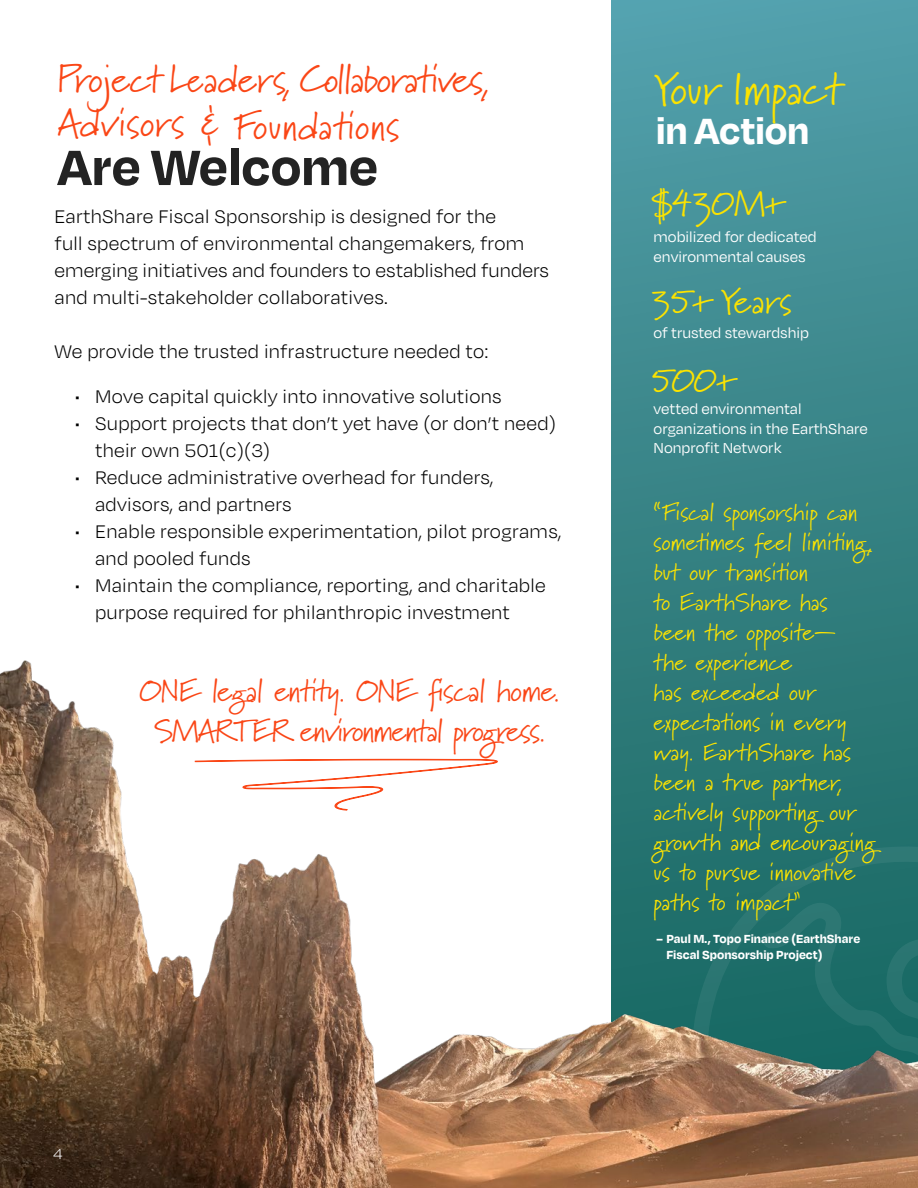
<style>
.page{position:relative;width:918px;height:1188px;background:#fff}
.page>*{position:absolute;margin:0;border:0;box-sizing:border-box;transform-origin:0 0}
.t1{font:700 57px "Degular";color:#232323}
.t2{font:45.15px "Marydale";color:#fce300}
.t3{font:700 42px "Degular";letter-spacing:-.01em;color:#fff}
.t4{font:39px/46.5px "Marydale";letter-spacing:-.005em;color:#fa4616}
.t5{font:36px "Marydale";color:#fce300}
.t6{font:31.2px/40px "Marydale";letter-spacing:-.04em;color:#fa4616;text-align:center}
.t7{font:24px/30px "Marydale";color:#fce300}
.t8{font:300 21px/27px "Degular";letter-spacing:.015em;color:#000}
.t9{font:16.5px/19.8px "Degular";color:#fff}
.t10{font:300 16.5px "Degular";color:#fff}
.t11{font:700 13.5px/16.2px "Degular";color:#fff}
.s1{font-size:26.25px}
.s2{font-size:30.6px}
</style>
<div class="page">
<svg style="left:612px;top:0;width:306px;height:661px;background:#408d92"></svg>
<img style="left:0;top:661px;width:918px;height:527px">
<svg style="left:194px;top:758px;width:305px;height:53px"></svg>
<h3 class="t4" style="left:57px;top:56px;width:436px">Project Leaders, Collaboratives,<br>Advisors &amp; Foundations</h3>
<h1 class="t1" style="left:58px;top:131px;width:322px">Are Welcome</h1>
<p class="t8" style="left:55px;top:202px;width:496px">EarthShare Fiscal Sponsorship is designed for the<br>full spectrum of environmental changemakers, from emerging initiatives and founders to established funders and multi-stakeholder collaboratives.</p>
<p class="t8" style="left:55px;top:337px;width:435px">We provide the trusted infrastructure needed to:</p>
<p class="t8" style="left:75px;top:382px;width:428px">• Move capital quickly into innovative solutions</p>
<p class="t8" style="left:95px;top:409px;width:462px;text-indent:-20px">• Support projects that don’t yet have (or don’t need) their own 501(c)(3)</p>
<p class="t8" style="left:95px;top:463px;width:400px;text-indent:-20px">• Reduce administrative overhead for funders, advisors, and partners</p>
<p class="t8" style="left:95px;top:517px;width:468px;text-indent:-20px">• Enable responsible experimentation, pilot programs, and pooled funds</p>
<p class="t8" style="left:95px;top:571px;width:452px;text-indent:-20px">• Maintain the compliance, reporting, and charitable purpose required for philanthropic investment</p>
<h3 class="t6" style="left:139px;top:670px;width:422px">ONE le<span class="s1">g</span>al entity. ONE fiscal home.<br>SMARTER environmental progress.</h3>
<p class="t10" style="left:53px;top:1144px;width:11px">4</p>
<h2 class="t2" style="left:653px;top:62px;width:191px">Your Impact</h2>
<h3 class="t3" style="left:656px;top:104px;width:155px">in Action</h3>
<h3 class="t5" style="left:651px;top:181px;width:137px">$430M+</h3>
<p class="t9" style="left:654px;top:227px;width:164px">mobilized for dedicated environmental causes</p>
<h3 class="t5" style="left:651px;top:280px;width:142px"><span class="s2">3</span>5+ Years</h3>
<p class="t9" style="left:654px;top:322px;width:157px">of trusted stewardship</p>
<h3 class="t5" style="left:651px;top:358px;width:88px">500+</h3>
<p class="t9" style="left:654px;top:398px;width:216px">vetted environmental organizations in the EarthShare<br>Nonprofit Network</p>
<p class="t7" style="left:654px;top:497px;width:224px">“Fiscal sponsorship can sometimes feel limiting, but our transition<br>to EarthShare has<br>been the opposite—<br>the experience<br>has exceeded our expectations in every way. EarthShare has been a true partner, actively supporting our growth and encouraging us to pursue innovative paths to impact”</p>
<p class="t11" style="left:666px;top:930px;width:195px;text-indent:-10px">– Paul M., Topo Finance (EarthShare<br>Fiscal Sponsorship Project)</p>
</div>
